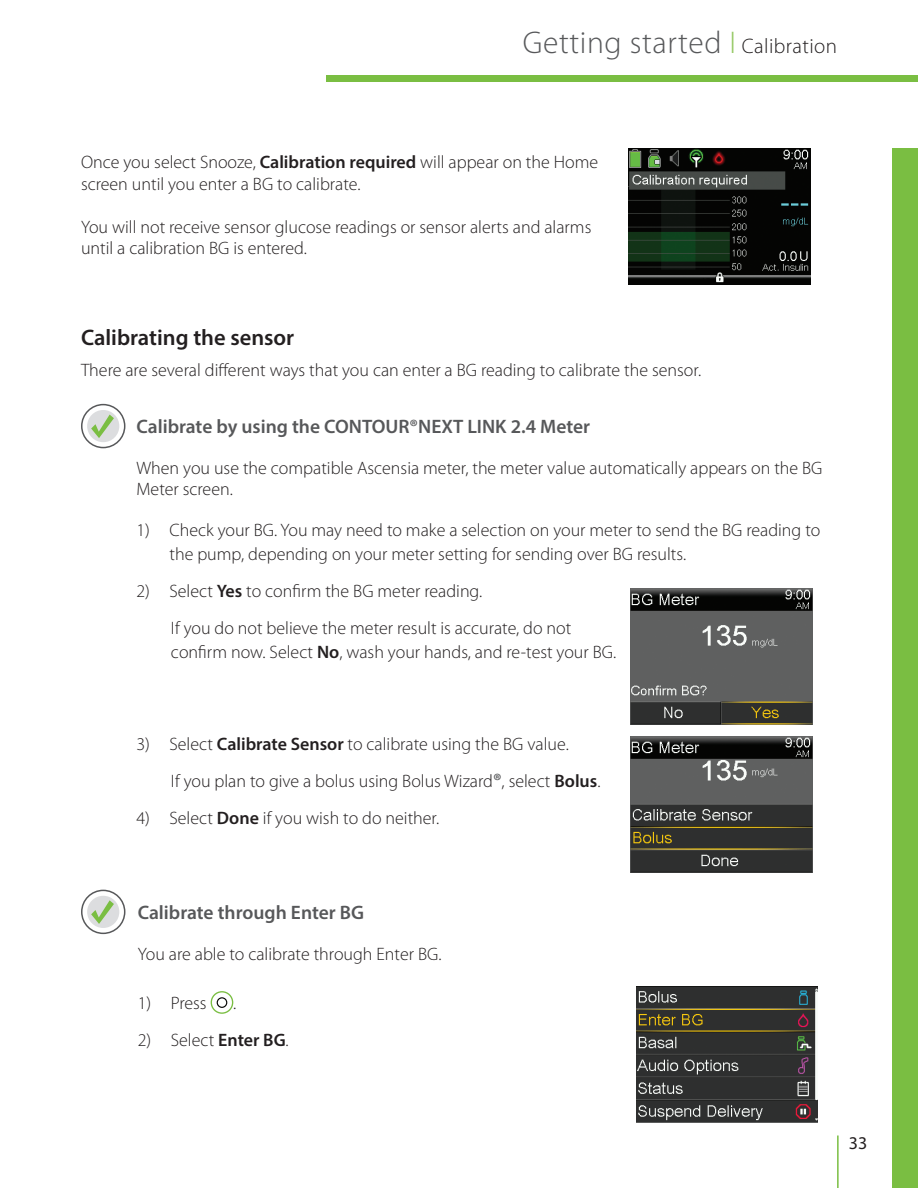
<style>
.page{position:relative;width:918px;height:1188px;background:#fff}
.page>*{position:absolute;margin:0;border:0;box-sizing:border-box;transform-origin:0 0}
.t1{font:300 31.5px "Myriad Pro";letter-spacing:.02em;color:#57585a}
.t2{font:600 22.5px "Myriad Pro";color:#231f20}
.t3{font:600 19.5px "Myriad Pro";color:#57585a}
.t4{font:300 18px/21.6px "Myriad Pro";color:#231f20}
.t5{font:18px "Myriad Pro";color:#231f20}
.s1{color:#94c863}
.s2{font-size:21px;color:#231f20}
.s3{font-weight:600}
.s4{font-weight:600;font-size:19.5px;color:#57585a}
</style>
<div class="page">
<hr style="left:837px;top:1136px;width:2px;height:52px;background:#7abe42">
<div style="left:326px;top:75px;width:592px;height:7px;background:#7abe42"></div>
<div style="left:892px;top:148px;width:26px;height:1040px;background:#7abe42"></div>
<img style="left:629px;top:148px;width:181px;height:137px">
<svg style="left:82px;top:405px;width:43px;height:43px"></svg>
<div style="left:81px;top:404px;width:44px;height:44px;border:2px solid #57585a;border-radius:50%"></div>
<div style="left:87px;top:410px;width:32px;height:32px;background:#dcdddf;border-radius:50%"></div>
<svg style="left:91px;top:415px;width:23px;height:23px"></svg>
<img style="left:631px;top:588px;width:181px;height:137px">
<img style="left:631px;top:737px;width:181px;height:136px">
<svg style="left:82px;top:890px;width:43px;height:43px"></svg>
<div style="left:81px;top:890px;width:44px;height:44px;border:2px solid #57585a;border-radius:50%"></div>
<div style="left:87px;top:896px;width:32px;height:32px;background:#dcdddf;border-radius:50%"></div>
<svg style="left:91px;top:900px;width:23px;height:24px"></svg>
<div style="left:217px;top:997px;width:10px;height:11px;border:1px solid #050504;border-radius:50%"></div>
<div style="left:211px;top:991px;width:22px;height:23px;border:1px solid #7abe42;border-radius:50%"></div>
<img style="left:637px;top:987px;width:181px;height:136px">
<h1 class="t1" style="left:523px;top:24px;width:316px">Getting started <span class="s1">I</span> <span class="s2">Calibration</span></h1>
<p class="t4" style="left:81px;top:151px;width:519px">Once you select Snooze, <span class="s3">Calibration required</span> will appear on the Home screen until you enter a BG to calibrate.</p>
<p class="t4" style="left:81px;top:216px;width:512px">You will not receive sensor glucose readings or sensor alerts and alarms until a calibration BG is entered.</p>
<p class="t2" style="left:81px;top:323px;width:215px">Calibrating the sensor</p>
<p class="t4" style="left:81px;top:359px;width:622px">There are several different ways that you can enter a BG reading to calibrate the sensor.</p>
<p class="t3" style="left:136px;top:414px;width:455px">Calibrate by using the CONTOUR®NEXT LINK 2.4 Meter</p>
<p class="t4" style="left:136px;top:457px;width:688px">When you use the compatible Ascensia meter, the meter value automatically appears on the BG<br>Meter screen.</p>
<p class="t4" style="left:169px;top:518px;width:652px;line-height:24px;text-indent:-33px">1) Check your BG. You may need to make a selection on your meter to send the BG reading to the pump, depending on your meter setting for sending over BG results.</p>
<p class="t4" style="left:171px;top:573px;width:402px;line-height:36.9px;text-indent:-34px">2) Select <span class="s3">Yes</span> to confirm the BG meter reading.<br>If you do not believe the meter result is accurate, do not</p>
<p class="t4" style="left:171px;top:641px;width:447px">confirm now. Select <span class="s3">No</span>, wash your hands, and re-test your BG.</p>
<p class="t4" style="left:171px;top:726px;width:431px;line-height:36.9px;text-indent:-34px">3) Select <span class="s3">Calibrate Sensor</span> to calibrate using the BG value.<br>If you plan to give a bolus using Bolus Wizard<span class="s4">®</span>, select <span class="s3">Bolus</span>.</p>
<p class="t4" style="left:136px;top:807px;width:304px">4) Select <span class="s3">Done</span> if you wish to do neither.</p>
<p class="t3" style="left:138px;top:900px;width:228px">Calibrate through Enter BG</p>
<p class="t4" style="left:138px;top:943px;width:305px">You are able to calibrate through Enter BG.</p>
<p class="t4" style="left:138px;top:992px;width:70px">1) Press</p>
<p class="t4" style="left:233px;top:992px;width:5px">.</p>
<p class="t4" style="left:138px;top:1029px;width:153px">2) Select <span class="s3">Enter BG</span>.</p>
<p class="t5" style="left:849px;top:1132px;width:20px">33</p>
</div>
